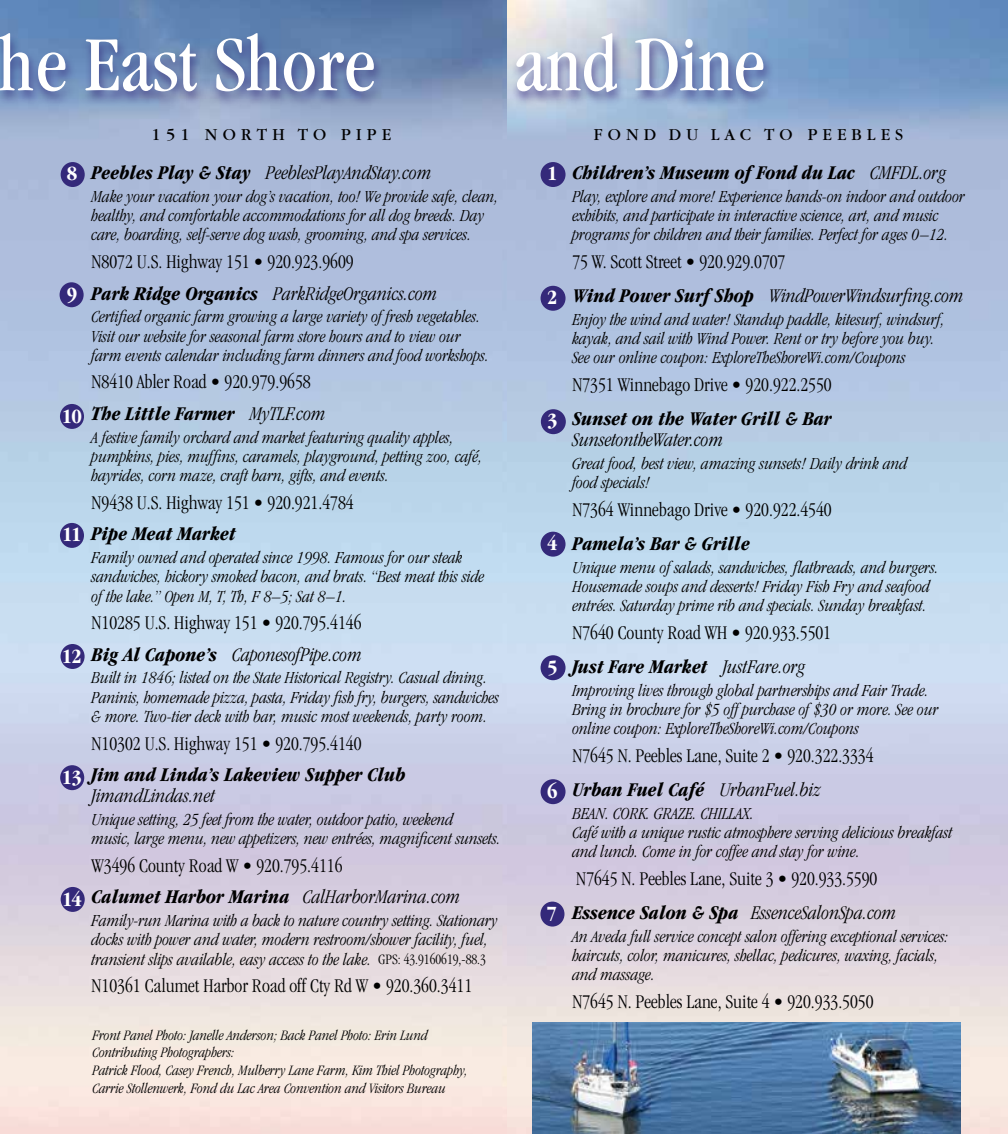
<style>
.page{position:relative;width:1008px;height:1134px;background:#fff}
.page>*{position:absolute;margin:0;border:0;box-sizing:border-box;transform-origin:0 0}
.t1{font:condensed 80.5px "Garamond";color:#fff}
.t2{font:700 condensed 21px "Garamond";letter-spacing:-.04em;color:#fff}
.t3{font:300 condensed 20.12px/34.1px "Garamond";color:#000}
.t4{font:italic 700 condensed 20.12px "Garamond";color:#000}
.t5{font:italic 300 condensed 20.12px "Garamond";color:#000}
.t6{font:italic 300 condensed 17.5px/19.2px "Garamond";color:#000}
.t7{font:17.5px "Garamond";letter-spacing:.3em;color:#000}
.t8{font:italic 300 condensed 14.88px/17.8px "Garamond";color:#000}
.t9{font:300 condensed 14.88px "Garamond";color:#000}
.s1{font-weight:700}
.s2{font-weight:700;font-style:italic}
.s3{font-style:italic}
.s4{font-weight:300}
</style>
<div class="page">
<img style="left:0;top:0;width:1008px;height:1134px">
<img style="left:532px;top:1023px;width:429px;height:111px">
<div style="left:510px;top:31px;width:265px;height:76px;background:#34297a;opacity:.75"></div>
<div style="left:0;top:31px;width:385px;height:76px;background:#34297a;opacity:.75"></div>
<div style="left:541px;top:162px;width:25px;height:25px;background:#34297a;border-radius:50%"></div>
<div style="left:61px;top:162px;width:24px;height:25px;background:#34297a;border-radius:50%"></div>
<div style="left:540px;top:902px;width:24px;height:25px;background:#34297a;border-radius:50%"></div>
<div style="left:541px;top:409px;width:25px;height:25px;background:#34297a;border-radius:50%"></div>
<div style="left:60px;top:404px;width:24px;height:25px;background:#34297a;border-radius:50%"></div>
<div style="left:541px;top:532px;width:25px;height:25px;background:#34297a;border-radius:50%"></div>
<div style="left:60px;top:523px;width:24px;height:25px;background:#34297a;border-radius:50%"></div>
<div style="left:541px;top:286px;width:25px;height:25px;background:#34297a;border-radius:50%"></div>
<div style="left:60px;top:282px;width:24px;height:25px;background:#34297a;border-radius:50%"></div>
<div style="left:61px;top:887px;width:24px;height:25px;background:#34297a;border-radius:50%"></div>
<div style="left:541px;top:779px;width:25px;height:25px;background:#34297a;border-radius:50%"></div>
<div style="left:60px;top:765px;width:24px;height:25px;background:#34297a;border-radius:50%"></div>
<div style="left:541px;top:655px;width:25px;height:25px;background:#34297a;border-radius:50%"></div>
<div style="left:61px;top:644px;width:24px;height:25px;background:#34297a;border-radius:50%"></div>
<h1 class="t1" style="left:-2px;top:20px;width:379px">he East Shore</h1>
<h1 class="t1" style="left:514px;top:20px;width:252px">and Dine</h1>
<p class="t7" style="left:152px;top:126px;width:241px">151 NORTH TO PIPE</p>
<p class="t7" style="left:594px;top:126px;width:311px">FOND DU LAC TO PEEBLES</p>
<p class="t5" style="left:92px;top:162px;width:342px"><span class="s1">Peebles Play &amp; Stay</span> PeeblesPlayAndStay.com</p>
<p class="t6" style="left:92px;top:187px;width:408px">Make your vacation your dog’s vacation, too! We provide safe, clean, healthy, and comfortable accommodations for all dog breeds. Day care, boarding, self-serve dog wash, grooming, and spa services.</p>
<p class="t3" style="left:92px;top:246px;width:347px;line-height:31.5px">N8072 U.S. Highway 151 • 920.923.9609<br><span class="s2">Park Ridge Organics</span> <span class="s3">ParkRidgeOrganics.com</span></p>
<p class="t6" style="left:92px;top:307px;width:399px">Certified organic farm growing a large variety of fresh vegetables.<br>Visit our website for seasonal farm store hours and to view our farm events calendar including farm dinners and food workshops.</p>
<p class="t3" style="left:92px;top:366px;width:236px;line-height:31.5px">N8410 Abler Road • 920.979.9658<br><span class="s2">The Little Farmer</span> <span class="s3">MyTLF.com</span></p>
<p class="t6" style="left:92px;top:428px;width:392px">A festive family orchard and market featuring quality apples, pumpkins, pies, muffins, caramels, playground, petting zoo, café, hayrides, corn maze, craft barn, gifts, and events.</p>
<p class="t3" style="left:92px;top:485px;width:264px">N9438 U.S. Highway 151 • 920.921.4784</p>
<p class="t4" style="left:92px;top:522px;width:146px">Pipe Meat Market</p>
<p class="t6" style="left:92px;top:548px;width:394px">Family owned and operated since 1998. Famous for our steak sandwiches, hickory smoked bacon, and brats. “Best meat this side of the lake.” Open M, T, Th, F 8–5; Sat 8–1.</p>
<p class="t3" style="left:92px;top:607px;width:272px;line-height:31.5px">N10285 U.S. Highway 151 • 920.795.4146<br><span class="s2">Big Al Capone’s</span> <span class="s3">CaponesofPipe.com</span></p>
<p class="t6" style="left:92px;top:668px;width:409px">Built in 1846; listed on the State Historical Registry. Casual dining.<br>Paninis, homemade pizza, pasta, Friday fish fry, burgers, sandwiches &amp; more. Two-tier deck with bar, music most weekends, party room.</p>
<p class="t3" style="left:92px;top:726px;width:271px">N10302 U.S. Highway 151 • 920.795.4140</p>
<p class="t4" style="left:92px;top:763px;width:315px">Jim and Linda’s Lakeview Supper Club</p>
<p class="t5" style="left:92px;top:785px;width:125px">JimandLindas.net</p>
<p class="t6" style="left:92px;top:810px;width:411px">Unique setting, 25 feet from the water, outdoor patio, weekend<br>music, large menu, new appetizers, new entrées, magnificent sunsets.</p>
<p class="t3" style="left:92px;top:850px;width:370px;line-height:31.5px">W3496 County Road W • 920.795.4116<br><span class="s2">Calumet Harbor Marina</span> <span class="s3">CalHarborMarina.com</span></p>
<p class="t6" style="left:92px;top:911px;width:408px">Family-run Marina with a back to nature country setting. Stationary docks with power and water, modern restroom/shower facility, fuel, transient slips available, easy access to the lake.</p>
<p class="t3" style="left:92px;top:969px;width:382px">N10361 Calumet Harbor Road off Cty Rd W • 920.360.3411</p>
<p class="t2" style="left:67px;top:162px;width:12px">8</p>
<p class="t2" style="left:547px;top:162px;width:12px">1</p>
<p class="t2" style="left:67px;top:282px;width:12px">9</p>
<p class="t2" style="left:547px;top:286px;width:12px">2</p>
<p class="t2" style="left:62px;top:404px;width:22px">10</p>
<p class="t2" style="left:547px;top:408px;width:12px">3</p>
<p class="t2" style="left:62px;top:523px;width:21px">11</p>
<p class="t2" style="left:547px;top:531px;width:12px">4</p>
<p class="t2" style="left:62px;top:644px;width:22px">12</p>
<p class="t2" style="left:547px;top:655px;width:12px">5</p>
<p class="t2" style="left:62px;top:765px;width:22px">13</p>
<p class="t2" style="left:547px;top:779px;width:12px">6</p>
<p class="t2" style="left:62px;top:887px;width:21px">14</p>
<p class="t2" style="left:546px;top:901px;width:12px">7</p>
<p class="t9" style="left:378px;top:952px;width:109px">GPS: 43.9160619,-88.3</p>
<p class="t8" style="left:92px;top:1026px;width:377px">Front Panel Photo: Janelle Anderson; Back Panel Photo: Erin Lund Contributing Photographers:<br>Patrick Flood, Casey French, Mulberry Lane Farm, Kim Thiel Photography, Carrie Stollenwerk, Fond du Lac Area Convention and Visitors Bureau</p>
<p class="t4" style="left:572px;top:161px;width:375px">Children’s Museum of Fond du Lac <span class="s4">CMFDL.org</span></p>
<p class="t6" style="left:572px;top:187px;width:394px">Play, explore and more! Experience hands-on indoor and outdoor exhibits, and participate in interactive science, art, and music programs for children and their families. Perfect for ages 0–12.</p>
<p class="t3" style="left:572px;top:245px;width:393px">75 W. Scott Street • 920.929.0707<br><span class="s2">Wind Power Surf Shop</span> <span class="s3">WindPowerWindsurfing.com</span></p>
<p class="t6" style="left:572px;top:310px;width:374px">Enjoy the wind and water! Standup paddle, kitesurf, windsurf, kayak, and sail with Wind Power. Rent or try before you buy.<br>See our online coupon: ExploreTheShoreWi.com/Coupons</p>
<p class="t3" style="left:572px;top:368px;width:261px">N7351 Winnebago Drive • 920.922.2550</p>
<p class="t4" style="left:572px;top:407px;width:261px">Sunset on the Water Grill &amp; Bar</p>
<p class="t5" style="left:572px;top:429px;width:152px">SunsetontheWater.com</p>
<p class="t6" style="left:572px;top:454px;width:336px">Great food, best view, amazing sunsets! Daily drink and food specials!</p>
<p class="t3" style="left:572px;top:492px;width:261px">N7364 Winnebago Drive • 920.922.4540</p>
<p class="t4" style="left:572px;top:532px;width:179px">Pamela’s Bar &amp; Grille</p>
<p class="t6" style="left:572px;top:558px;width:368px">Unique menu of salads, sandwiches, flatbreads, and burgers.<br>Housemade soups and desserts! Friday Fish Fry and seafood entrées. Saturday prime rib and specials. Sunday breakfast.</p>
<p class="t3" style="left:572px;top:615px;width:260px">N7640 County Road WH • 920.933.5501<br><span class="s2">Just Fare Market</span> <span class="s3">JustFare.org</span></p>
<p class="t6" style="left:572px;top:681px;width:368px">Improving lives through global partnerships and Fair Trade.<br>Bring in brochure for $5 off purchase of $30 or more. See our online coupon: ExploreTheShoreWi.com/Coupons</p>
<p class="t3" style="left:572px;top:739px;width:303px">N7645 N. Peebles Lane, Suite 2 • 920.322.3334<br><span class="s2">Urban Fuel Café</span> <span class="s3">UrbanFuel.biz</span></p>
<p class="t6" style="left:572px;top:804px;width:381px">BEAN. CORK. GRAZE. CHILLAX.<br>Café with a unique rustic atmosphere serving delicious breakfast and lunch. Come in for coffee and stay for wine.</p>
<p class="t3" style="left:572px;top:862px;width:326px">N7645 N. Peebles Lane, Suite 3 • 920.933.5590<br><span class="s2">Essence Salon &amp; Spa</span> <span class="s3">EssenceSalonSpa.com</span></p>
<p class="t6" style="left:572px;top:927px;width:378px">An Aveda full service concept salon offering exceptional services: haircuts, color, manicures, shellac, pedicures, waxing, facials, and massage.</p>
<p class="t3" style="left:572px;top:985px;width:303px">N7645 N. Peebles Lane, Suite 4 • 920.933.5050</p>
</div>
